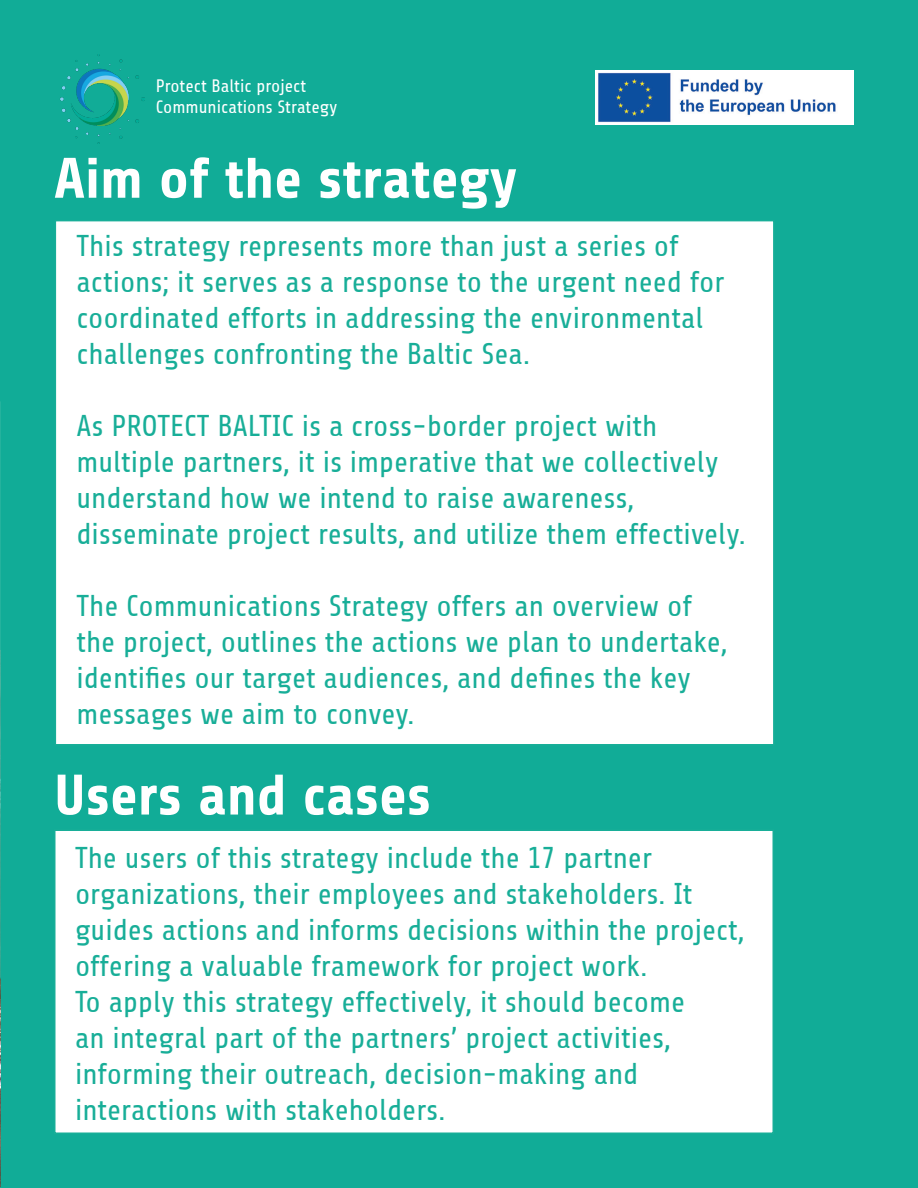
<style>
.page{position:relative;width:918px;height:1188px;background:#11ac97}
.page>*{position:absolute;margin:0;border:0;box-sizing:border-box;transform-origin:0 0}
.t1{font:700 57px "Share";color:#fff}
.t2{font:30px/36px "Share";color:#18ae98}
.t3{font:18px/21.6px "Share";color:#fff}
</style>
<div class="page">
<div style="left:55px;top:220px;width:720px;height:526px;background:#fff;border:2px solid #18ae98"></div>
<img style="left:0;top:979px;width:1px;height:207px">
<div style="left:54px;top:830px;width:720px;height:304px;background:#fff;border:2px solid #18ae98"></div>
<svg style="left:0;top:401px;width:1px;height:578px"></svg>
<img style="left:60px;top:54px;width:85px;height:90px">
<img style="left:596px;top:70px;width:258px;height:54px">
<p class="t3" style="left:156px;top:75px;width:183px">Protect Baltic project<br>Communications Strategy</p>
<p class="t1" style="left:54px;top:147px;width:465px">Aim of the strategy</p>
<p class="t2" style="left:76px;top:229px;width:650px">This strategy represents more than just a series of actions; it serves as a response to the urgent need for coordinated efforts in addressing the environmental challenges confronting the Baltic Sea.</p>
<p class="t2" style="left:76px;top:409px;width:671px">As PROTECT BALTIC is a cross-border project with multiple partners, it is imperative that we collectively understand how we intend to raise awareness, disseminate project results, and utilize them effectively.</p>
<p class="t2" style="left:76px;top:589px;width:653px">The Communications Strategy offers an overview of the project, outlines the actions we plan to undertake, identifies our target audiences, and defines the key messages we aim to convey.</p>
<p class="t1" style="left:54px;top:764px;width:378px">Users and cases</p>
<p class="t2" style="left:75px;top:841px;width:671px">The users of this strategy include the 17 partner organizations, their employees and stakeholders. It guides actions and informs decisions within the project, offering a valuable framework for project work.</p>
<p class="t2" style="left:75px;top:985px;width:612px">To apply this strategy effectively, it should become an integral part of the partners’ project activities, informing their outreach, decision-making and interactions with stakeholders.</p>
</div>
